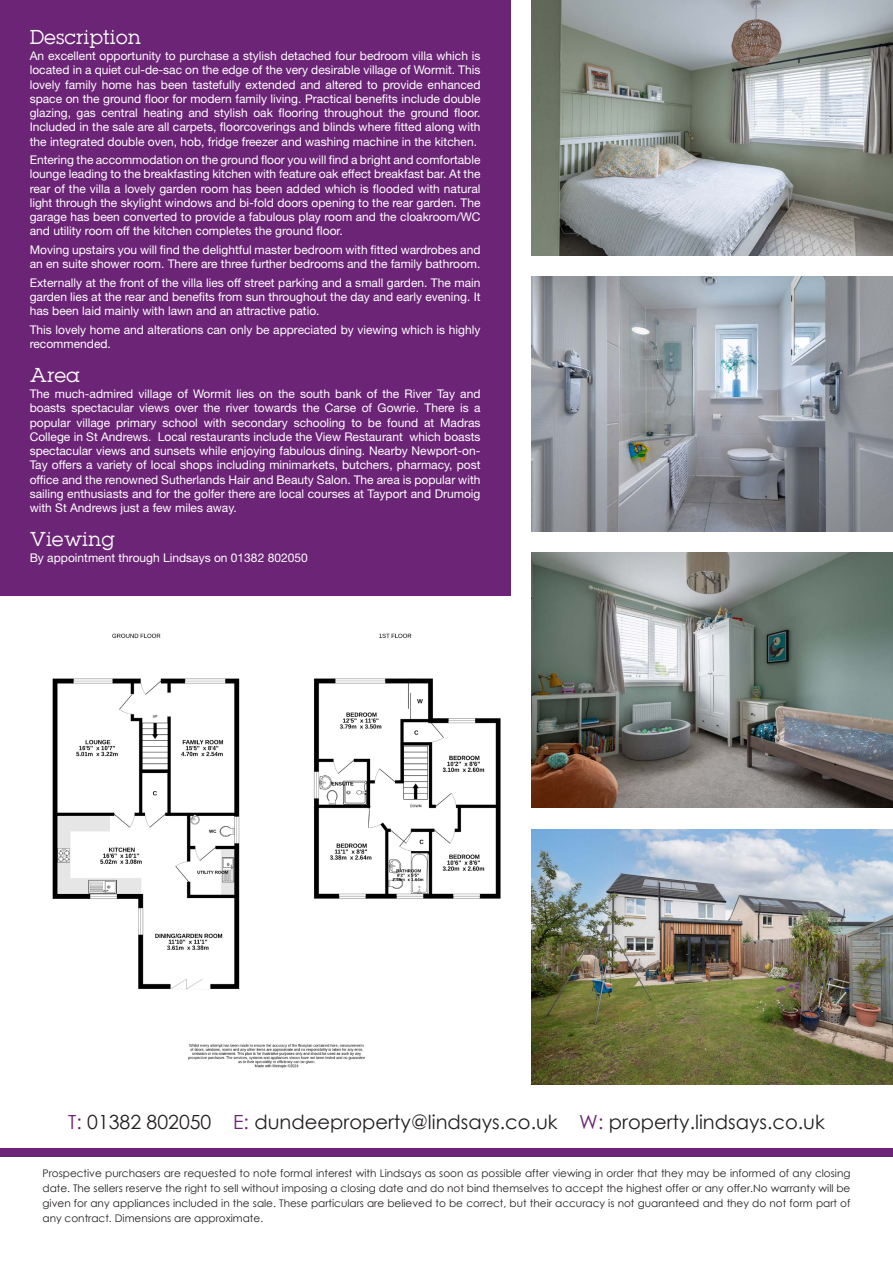
<style>
.page{position:relative;width:893px;height:1263px;background:#fff}
.page>*{position:absolute;margin:0;border:0;box-sizing:border-box;transform-origin:0 0}
.t1{font:19.5px "Century Gothic";color:#231f20}
.t2{font:18px "Lubalin";color:#fff}
.t3{font:12px/14.2px "Helvetica Neue LT Std";color:#fff;text-align:justify}
.t4{font:10.5px/15px "Century Gothic";color:#231f20;text-align:justify}
.s1{color:#6c2476}
</style>
<div class="page">
<div style="left:0;top:0;width:510px;height:595px;background:#6c2476"></div>
<div style="left:0;top:1148px;width:893px;height:9px;background:#6c2476"></div>
<img style="left:531px;top:0;width:362px;height:255px">
<img style="left:531px;top:276px;width:362px;height:255px">
<img style="left:531px;top:553px;width:362px;height:255px">
<img style="left:531px;top:829px;width:362px;height:255px">
<img style="left:52px;top:633px;width:449px;height:434px">
<h2 class="t2" style="left:30px;top:25px;width:113px">Description</h2>
<p class="t3" style="left:30px;top:49px;width:452px">An excellent opportunity to purchase a stylish detached four bedroom villa which is located in a quiet cul-de-sac on the edge of the very desirable village of Wormit. This lovely family home has been tastefully extended and altered to provide enhanced space on the ground floor for modern family living. Practical benefits include double glazing, gas central heating and stylish oak flooring throughout the ground floor.<br>Included in the sale are all carpets, floorcoverings and blinds where fitted along with the integrated double oven, hob, fridge freezer and washing machine in the kitchen.</p>
<p class="t3" style="left:30px;top:153px;width:452px">Entering the accommodation on the ground floor you will find a bright and comfortable lounge leading to the breakfasting kitchen with feature oak effect breakfast bar. At the rear of the villa a lovely garden room has been added which is flooded with natural light through the skylight windows and bi-fold doors opening to the rear garden. The garage has been converted to provide a fabulous play room and the cloakroom/WC and utility room off the kitchen completes the ground floor.</p>
<p class="t3" style="left:30px;top:242px;width:452px">Moving upstairs you will find the delightful master bedroom with fitted wardrobes and an en suite shower room. There are three further bedrooms and the family bathroom.</p>
<p class="t3" style="left:30px;top:275px;width:452px">Externally at the front of the villa lies off street parking and a small garden. The main garden lies at the rear and benefits from sun throughout the day and early evening. It has been laid mainly with lawn and an attractive patio.</p>
<p class="t3" style="left:30px;top:322px;width:452px">This lovely home and alterations can only be appreciated by viewing which is highly recommended.</p>
<h2 class="t2" style="left:30px;top:363px;width:52px">Area</h2>
<p class="t3" style="left:30px;top:387px;width:452px">The much-admired village of Wormit lies on the south bank of the River Tay and boasts spectacular views over the river towards the Carse of Gowrie. There is a popular village primary school with secondary schooling to be found at Madras College in St Andrews. Local restaurants include the View Restaurant which boasts spectacular views and sunsets while enjoying fabulous dining. Nearby Newport-on-Tay offers a variety of local shops including minimarkets, butchers, pharmacy, post office and the renowned Sutherlands Hair and Beauty Salon. The area is popular with sailing enthusiasts and for the golfer there are local courses at Tayport and Drumoig with St Andrews just a few miles away.</p>
<h2 class="t2" style="left:30px;top:527px;width:87px">Viewing</h2>
<p class="t3" style="left:30px;top:551px;width:279px">By appointment through Lindsays on 01382 802050</p>
<h1 class="t1" style="left:68px;top:1108px;width:758px"><span class="s1">T:</span> 01382 802050 <span class="s1">E:</span> dundeeproperty@lindsays.co.uk <span class="s1">W:</span> property.lindsays.co.uk</h1>
<p class="t4" style="left:43px;top:1166px;width:809px">Prospective purchasers are requested to note formal interest with Lindsays as soon as possible after viewing in order that they may be informed of any closing date. The sellers reserve the right to sell without imposing a closing date and do not bind themselves to accept the highest offer or any offer.No warranty will be given for any appliances included in the sale. These particulars are believed to be correct, but their accuracy is not guaranteed and they do not form part of any contract. Dimensions are approximate.</p>
</div>
